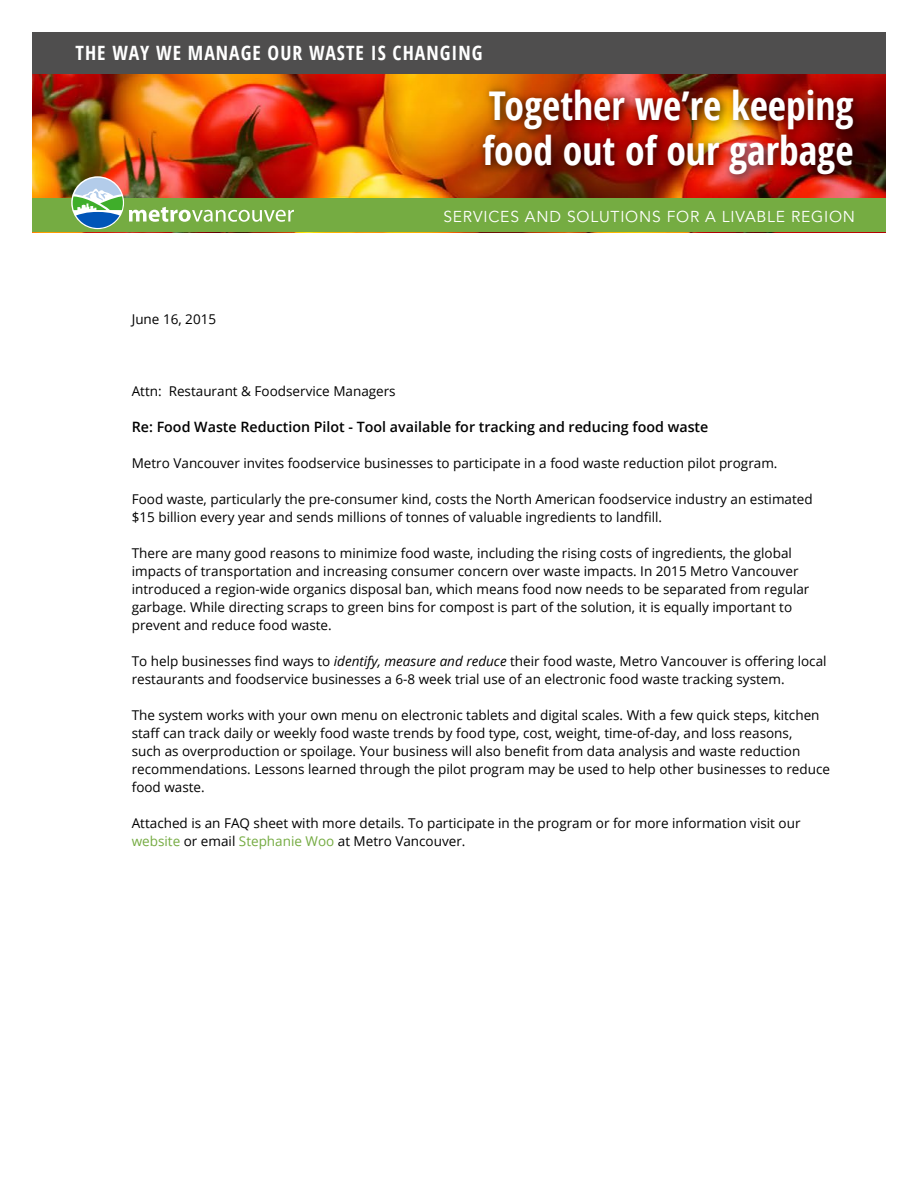
<style>
.page{position:relative;width:918px;height:1188px;background:#fff}
.page>*{position:absolute;margin:0;border:0;box-sizing:border-box;transform-origin:0 0}
.t1{font:700 condensed 39.6px/44.2px "Open Sans";color:#fff}
.t2{font:700 condensed 19.65px "Open Sans";letter-spacing:.05em;color:#fff}
.t3{font:15.6px "Avenir LT Std";letter-spacing:.05em;color:#fff}
.subheads{font:600 14.25px "Open Sans";color:#000}
.bulk_text{font:13.5px/18px "Open Sans";color:#000}
.s1{font-style:italic}
.s2{color:#75ab42}
</style>
<div class="page">
<img style="left:32px;top:74px;width:854px;height:124px">
<div style="left:32px;top:32px;width:854px;height:42px;background:#4f4e4e"></div>
<div style="left:32px;top:198px;width:854px;height:34px;background:#75ac42"></div>
<img style="left:471px;top:75px;width:399px;height:117px">
<svg style="left:71px;top:176px;width:53px;height:53px"></svg>
<svg style="left:73px;top:178px;width:50px;height:50px"></svg>
<svg style="left:129px;top:207px;width:165px;height:15px"></svg>
<p class="t2" style="left:76px;top:39px;width:408px">THE WAY WE MANAGE OUR WASTE IS CHANGING</p>
<p class="bulk_text" style="left:132px;top:310px;width:86px">June 16, 2015</p>
<p class="t1" style="left:482px;top:83px;width:373px">Together we’re keeping food out of our garbage</p>
<p class="t3" style="left:443px;top:208px;width:413px">SERVICES AND SOLUTIONS FOR A LIVABLE REGION</p>
<p class="bulk_text" style="left:132px;top:382px;width:266px">Attn: Restaurant &amp; Foodservice Managers</p>
<p class="subheads" style="left:132px;top:417px;width:578px">Re: Food Waste Reduction Pilot - Tool available for tracking and reducing food waste</p>
<p class="bulk_text" style="left:132px;top:454px;width:647px">Metro Vancouver invites foodservice businesses to participate in a food waste reduction pilot program.</p>
<p class="bulk_text" style="left:132px;top:490px;width:682px">Food waste, particularly the pre-consumer kind, costs the North American foodservice industry an estimated $15 billion every year and sends millions of tonnes of valuable ingredients to landfill.</p>
<p class="bulk_text" style="left:132px;top:544px;width:679px">There are many good reasons to minimize food waste, including the rising costs of ingredients, the global impacts of transportation and increasing consumer concern over waste impacts. In 2015 Metro Vancouver introduced a region-wide organics disposal ban, which means food now needs to be separated from regular garbage. While directing scraps to green bins for compost is part of the solution, it is equally important to prevent and reduce food waste.</p>
<p class="bulk_text" style="left:132px;top:652px;width:696px">To help businesses find ways to <span class="s1">identify, measure and reduce</span> their food waste, Metro Vancouver is offering local restaurants and foodservice businesses a 6-8 week trial use of an electronic food waste tracking system.</p>
<p class="bulk_text" style="left:132px;top:706px;width:700px">The system works with your own menu on electronic tablets and digital scales. With a few quick steps, kitchen staff can track daily or weekly food waste trends by food type, cost, weight, time-of-day, and loss reasons,<br>such as overproduction or spoilage. Your business will also benefit from data analysis and waste reduction recommendations. Lessons learned through the pilot program may be used to help other businesses to reduce food waste.</p>
<p class="bulk_text" style="left:132px;top:814px;width:670px">Attached is an FAQ sheet with more details. To participate in the program or for more information visit our <span class="s2">website</span> or email <span class="s2">Stephanie Woo</span> at Metro Vancouver.</p>
</div>
